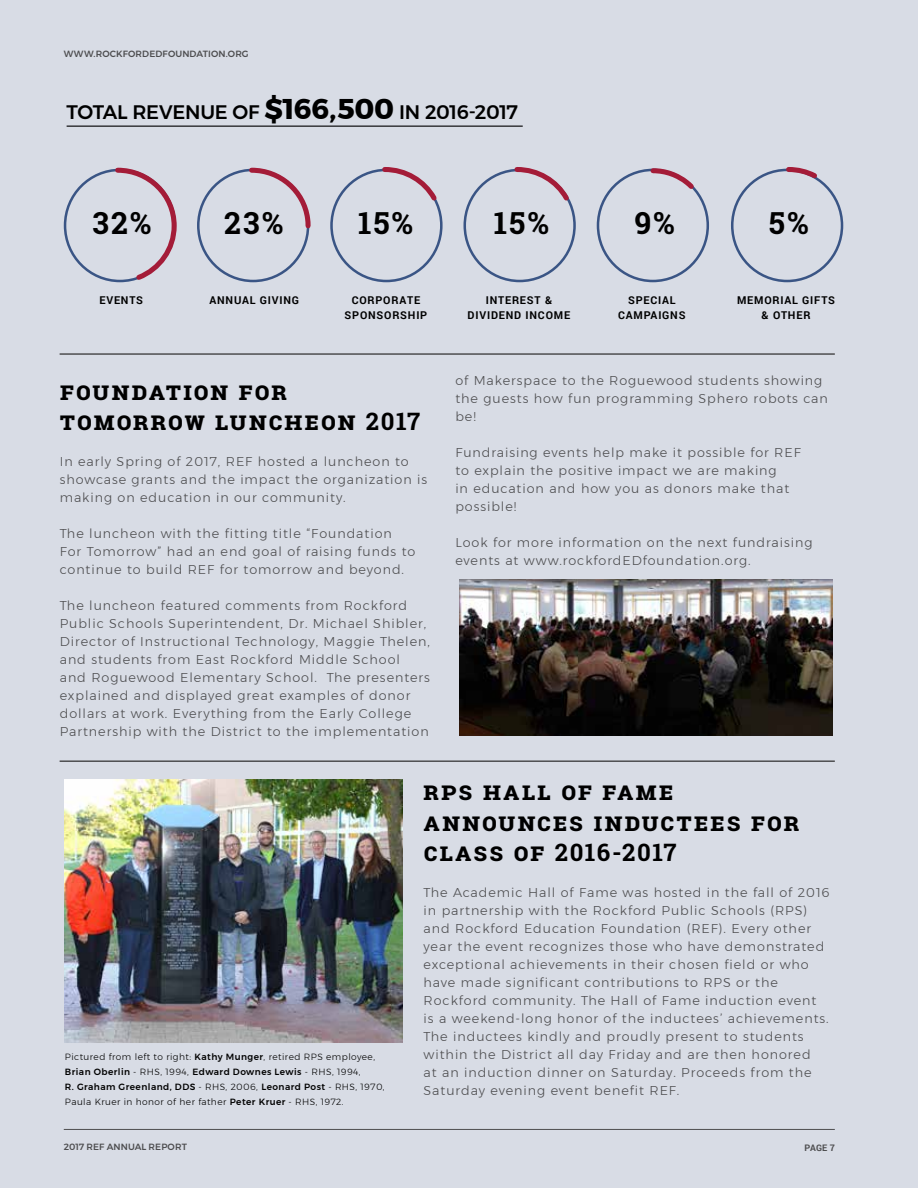
<style>
.page{position:relative;width:918px;height:1188px;background:#d8dce5}
.page>*{position:absolute;margin:0;border:0;box-sizing:border-box;transform-origin:0 0}
.t1{font:700 30.45px "Roboto Slab";letter-spacing:.07em;color:#000}
.t2{font:700 25.5px/30.6px "Roboto Slab";letter-spacing:.06em;color:#000}
.t3{font:700 24px "Roboto Slab";letter-spacing:.06em;color:#000}
.t4{font:500 19.5px "Montserrat";letter-spacing:-.015em;color:#000}
.t5{font:300 12.75px/18px "Montserrat";letter-spacing:.075em;color:#4d4d4f}
.t6{font:700 10.8px/15.1px "Roboto";letter-spacing:.075em;color:#000;text-align:center}
.t7{font:300 9px/15px "Montserrat";letter-spacing:.05em;color:#000}
.t8{font:500 9px "Montserrat";letter-spacing:.015em;color:#4d4d4f}
.t9{font:700 9px "Roboto";color:#4d4d4f}
.s1{font-weight:700;font-size:28.5px}
.s2{font-size:24px}
.s3{font-weight:500}
.s4{font-size:25.5px}
</style>
<div class="page">
<img style="left:64px;top:780px;width:339px;height:263px">
<hr style="left:60px;top:760px;width:775px;height:2px;background:#4d4d4f">
<hr style="left:60px;top:353px;width:775px;height:2px;background:#4d4d4f">
<img style="left:459px;top:579px;width:374px;height:157px">
<hr style="left:67px;top:126px;width:456px;height:1px;background:#000">
<div style="left:197px;top:169px;width:112px;height:113px;border:3px solid #3a5585;border-radius:50%"></div>
<div style="left:330px;top:169px;width:113px;height:113px;border:3px solid #3a5585;border-radius:50%"></div>
<div style="left:463px;top:169px;width:113px;height:113px;border:3px solid #3a5585;border-radius:50%"></div>
<div style="left:597px;top:169px;width:112px;height:113px;border:3px solid #3a5585;border-radius:50%"></div>
<div style="left:731px;top:169px;width:112px;height:113px;border:3px solid #3a5585;border-radius:50%"></div>
<svg style="left:113px;top:167px;width:64px;height:116px"></svg>
<svg style="left:247px;top:167px;width:64px;height:64px"></svg>
<svg style="left:380px;top:167px;width:59px;height:38px"></svg>
<svg style="left:512px;top:167px;width:60px;height:38px"></svg>
<svg style="left:784px;top:167px;width:37px;height:16px"></svg>
<svg style="left:648px;top:168px;width:50px;height:26px"></svg>
<hr style="left:64px;top:1129px;width:771px;height:1px;background:#4d4d4f">
<p class="t8" style="left:64px;top:47px;width:186px">WWW.ROCKFORDEDFOUNDATION.ORG</p>
<h3 class="t4" style="left:67px;top:96px;width:453px">TOTAL REVENUE OF <span class="s1">$166,500</span> IN 2016-2017</h3>
<h1 class="t1" style="left:93px;top:202px;width:60px">32%</h1>
<h1 class="t1" style="left:224px;top:202px;width:61px">23%</h1>
<h1 class="t1" style="left:358px;top:202px;width:56px">15%</h1>
<h1 class="t1" style="left:494px;top:202px;width:56px">15%</h1>
<h1 class="t1" style="left:634px;top:202px;width:42px">9%</h1>
<h1 class="t1" style="left:769px;top:202px;width:41px">5%</h1>
<p class="t6" style="left:99px;top:292px;width:45px">EVENTS</p>
<p class="t6" style="left:209px;top:292px;width:91px">ANNUAL GIVING</p>
<p class="t6" style="left:345px;top:292px;width:84px">CORPORATE<br>SPONSORSHIP</p>
<p class="t6" style="left:468px;top:292px;width:104px">INTEREST &amp;<br>DIVIDEND INCOME</p>
<p class="t6" style="left:618px;top:292px;width:69px">SPECIAL<br>CAMPAIGNS</p>
<p class="t6" style="left:737px;top:292px;width:99px">MEMORIAL GIFTS &amp; OTHER</p>
<h2 class="t2" style="left:60px;top:375px;width:362px">Foundation for<br>Tomorrow Luncheon <span class="s2">2017</span></h2>
<p class="t5" style="left:60px;top:452px;width:369px">In early Spring of 2017, REF hosted a luncheon to showcase grants and the impact the organization is making on education in our community.</p>
<p class="t5" style="left:60px;top:524px;width:357px">The luncheon with the fitting title “Foundation<br>For Tomorrow” had an end goal of raising funds to continue to build REF for tomorrow and beyond.</p>
<p class="t5" style="left:60px;top:596px;width:372px">The luncheon featured comments from Rockford Public Schools Superintendent, Dr. Michael Shibler, Director of Instructional Technology, Maggie Thelen, and students from East Rockford Middle School<br>and Roguewood Elementary School. The presenters explained and displayed great examples of donor dollars at work. Everything from the Early College Partnership with the District to the implementation</p>
<p class="t5" style="left:455px;top:372px;width:374px">of Makerspace to the Roguewood students showing the guests how fun programming Sphero robots can be!</p>
<p class="t5" style="left:455px;top:444px;width:347px">Fundraising events help make it possible for REF to explain the positive impact we are making<br>in education and how you as donors make that possible!</p>
<p class="t5" style="left:455px;top:534px;width:359px">Look for more information on the next fundraising events at www.rockfordEDfoundation.org.</p>
<p class="t7" style="left:65px;top:1050px;width:321px">Pictured from left to right: <span class="s3">Kathy Munger</span>, retired RPS employee, <span class="s3">Brian Oberlin</span> - RHS, 1994, <span class="s3">Edward Downes Lewis</span> - RHS, 1994,<br><span class="s3">R. Graham Greenland, DDS</span> - RHS, 2006, <span class="s3">Leonard Post</span> - RHS, 1970, Paula Kruer in honor of her father <span class="s3">Peter Kruer</span> - RHS, 1972.</p>
<h2 class="t2" style="left:424px;top:775px;width:376px">RPS Hall of Fame<br>Announces Inductees for</h2>
<h3 class="t3" style="left:424px;top:836px;width:254px"><span class="s4">Class of</span> 2016-2017</h3>
<p class="t5" style="left:424px;top:884px;width:408px">The Academic Hall of Fame was hosted in the fall of 2016 in partnership with the Rockford Public Schools (RPS) and Rockford Education Foundation (REF). Every other year the event recognizes those who have demonstrated exceptional achievements in their chosen field or who have made significant contributions to RPS or the Rockford community. The Hall of Fame induction event<br>is a weekend-long honor of the inductees’ achievements.<br>The inductees kindly and proudly present to students within the District all day Friday and are then honored<br>at an induction dinner on Saturday. Proceeds from the Saturday evening event benefit REF.</p>
<p class="t8" style="left:64px;top:1140px;width:125px">2017 REF ANNUAL REPORT</p>
<p class="t9" style="left:804px;top:1141px;width:32px">PAGE 7</p>
</div>
